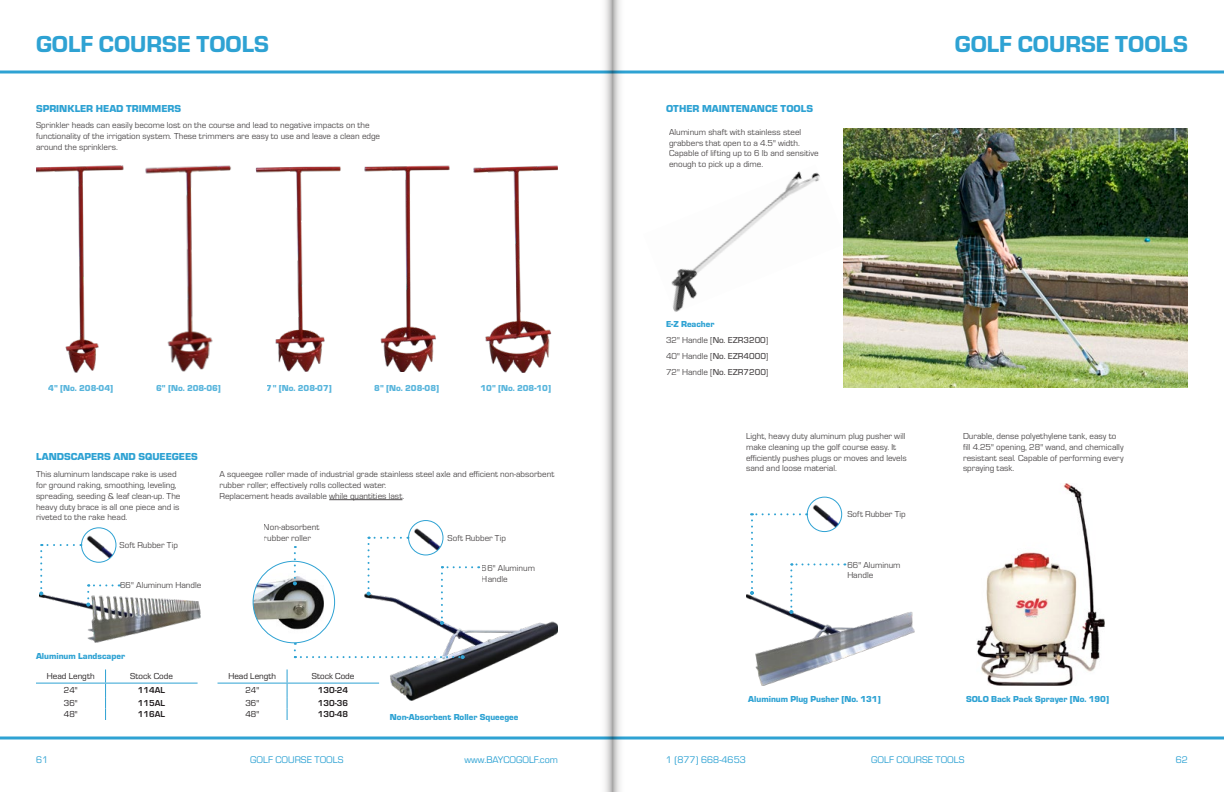
<style>
.page{position:relative;width:1224px;height:792px;background:#fff}
.page>*{position:absolute;margin:0;border:0;box-sizing:border-box;transform-origin:0 0}
.t1{font:24px "Eurostile Hea";color:#2ea2d3}
.t2{font:900 10.5px "Eurostile";color:#2ea2d3}
.t3{font:10px "Eurostile";color:#2ea2d3}
.t4{font:9px/10.8px "Eurostile";color:#231f20}
.t5{font:900 9px "Eurostile";color:#2ea2d3}
.t6{font:700 9px "Eurostile";color:#231f20}
.s1{font-weight:900;color:#2ea2d3}
.s2{font-weight:500}
</style>
<div class="page">
<img style="left:253px;top:561px;width:82px;height:82px;border-radius:41px">
<img style="left:39px;top:595px;width:162px;height:48px">
<img style="left:365px;top:594px;width:193px;height:106px">
<hr style="left:329px;top:499px;width:73px;height:1px;background:#231f20">
<img style="left:82px;top:529px;width:34px;height:33px">
<div style="left:81px;top:528px;width:35px;height:34px;border:1px solid #2ea2d3;border-radius:50%"></div>
<svg style="left:39px;top:544px;width:35px;height:52px"></svg>
<img style="left:409px;top:522px;width:34px;height:33px">
<div style="left:408px;top:520px;width:35px;height:35px;border:1px solid #2ea2d3;border-radius:50%"></div>
<svg style="left:367px;top:537px;width:34px;height:59px"></svg>
<svg style="left:293px;top:546px;width:4px;height:39px"></svg>
<svg style="left:294px;top:643px;width:171px;height:16px"></svg>
<svg style="left:88px;top:584px;width:25px;height:2px"></svg>
<svg style="left:86px;top:592px;width:4px;height:15px"></svg>
<svg style="left:440px;top:566px;width:32px;height:59px"></svg>
<hr style="left:218px;top:683px;width:69px;height:1px;background:#2ea2d3">
<hr style="left:287px;top:683px;width:92px;height:1px;background:#2ea2d3">
<svg style="left:287px;top:669px;width:1px;height:51px"></svg>
<hr style="left:36px;top:683px;width:70px;height:1px;background:#2ea2d3">
<hr style="left:106px;top:683px;width:92px;height:1px;background:#2ea2d3">
<svg style="left:105px;top:669px;width:1px;height:51px"></svg>
<img style="left:36px;top:166px;width:87px;height:206px">
<img style="left:146px;top:166px;width:85px;height:206px">
<img style="left:255px;top:166px;width:86px;height:205px">
<img style="left:364px;top:166px;width:85px;height:206px">
<img style="left:474px;top:166px;width:84px;height:206px">
<img style="left:671px;top:171px;width:149px;height:141px">
<img style="left:977px;top:484px;width:128px;height:202px">
<img style="left:746px;top:595px;width:168px;height:91px">
<img style="left:807px;top:499px;width:35px;height:27px">
<div style="left:807px;top:497px;width:35px;height:35px;border:1px solid #2ea2d3;border-radius:50%"></div>
<svg style="left:750px;top:513px;width:88px;height:101px"></svg>
<img style="left:843px;top:129px;width:345px;height:259px">
<svg style="left:0;top:70px;width:1224px;height:4px"></svg>
<svg style="left:0;top:736px;width:1224px;height:4px"></svg>
<svg style="left:597px;top:0;width:30px;height:792px"></svg>
<h1 class="t1" style="left:36px;top:27px;width:235px">GOLF COURSE TOOLS</h1>
<h1 class="t1" style="left:955px;top:27px;width:235px">GOLF COURSE TOOLS</h1>
<p class="t2" style="left:36px;top:101px;width:147px">SPRINKLER HEAD TRIMMERS</p>
<p class="t4" style="left:36px;top:119px;width:346px">Sprinkler heads can easily become lost on the course and lead to negative impacts on the functionality of the irrigation system. These trimmers are easy to use and leave a clean edge around the sprinklers.</p>
<p class="t5" style="left:48px;top:381px;width:66px">4" [No. 208-04]</p>
<p class="t5" style="left:156px;top:381px;width:66px">6" [No. 208-06]</p>
<p class="t5" style="left:267px;top:381px;width:66px">7" [No. 208-07]</p>
<p class="t5" style="left:374px;top:381px;width:66px">8" [No. 208-08]</p>
<p class="t5" style="left:480px;top:381px;width:72px">10" [No. 208-10]</p>
<p class="t2" style="left:36px;top:449px;width:163px">LANDSCAPERS AND SQUEEGEES</p>
<p class="t4" style="left:36px;top:468px;width:146px">This aluminum landscape rake is used for ground raking, smoothing, leveling, spreading, seeding &amp; leaf clean-up. The heavy duty brace is all one piece and is riveted to the rake head.</p>
<p class="t4" style="left:219px;top:468px;width:336px">A squeegee roller made of industrial grade stainless steel axle and efficient non-absorbent rubber roller; effectively rolls collected water.<br>Replacement heads available while quantities last.</p>
<p class="t4" style="left:120px;top:539px;width:60px">Soft Rubber Tip</p>
<p class="t4" style="left:120px;top:580px;width:83px">66" Aluminum Handle</p>
<p class="t5" style="left:36px;top:650px;width:91px">Aluminum Landscaper</p>
<p class="t4" style="left:47px;top:670px;width:49px">Head Length</p>
<p class="t4" style="left:130px;top:670px;width:44px">Stock Code</p>
<p class="t4" style="left:64px;top:684px;width:15px">24"</p>
<p class="t6" style="left:138px;top:684px;width:29px">114AL</p>
<p class="t4" style="left:64px;top:697px;width:15px">36"</p>
<p class="t6" style="left:138px;top:696px;width:29px">115AL</p>
<p class="t4" style="left:64px;top:708px;width:15px">48"</p>
<p class="t6" style="left:138px;top:708px;width:29px">116AL</p>
<p class="t4" style="left:264px;top:521px;width:57px">Non-absorbent rubber roller</p>
<p class="t4" style="left:228px;top:670px;width:49px">Head Length</p>
<p class="t4" style="left:312px;top:670px;width:44px">Stock Code</p>
<p class="t4" style="left:245px;top:684px;width:15px">24"</p>
<p class="t6" style="left:318px;top:684px;width:32px">130-24</p>
<p class="t4" style="left:245px;top:697px;width:15px">36"</p>
<p class="t6" style="left:318px;top:696px;width:32px">130-36</p>
<p class="t4" style="left:245px;top:708px;width:15px">48"</p>
<p class="t6" style="left:318px;top:708px;width:32px">130-48</p>
<p class="t4" style="left:448px;top:532px;width:60px">Soft Rubber Tip</p>
<p class="t4" style="left:482px;top:562px;width:55px">66" Aluminum<br>Handle</p>
<p class="t5" style="left:390px;top:711px;width:130px">Non-Absorbent Roller Squeegee</p>
<p class="t2" style="left:666px;top:101px;width:149px">OTHER MAINTENANCE TOOLS</p>
<p class="t4" style="left:669px;top:126px;width:151px">Aluminum shaft with stainless steel grabbers that open to a 4.5" width.<br>Capable of lifting up to 6 lb and sensitive enough to pick up a dime.</p>
<p class="t4" style="left:666px;top:315px;width:104px;line-height:16px"><span class="s1">E-Z Reacher<br></span>32" Handle [<span class="s2">No. EZR3200</span>]<br>40" Handle [<span class="s2">No. EZR4000</span>]<br>72" Handle [<span class="s2">No. EZR7200</span>]</p>
<p class="t4" style="left:746px;top:430px;width:162px">Light, heavy duty aluminum plug pusher will make cleaning up the golf course easy. It efficiently pushes plugs or moves and levels sand and loose material.</p>
<p class="t4" style="left:847px;top:508px;width:60px">Soft Rubber Tip</p>
<p class="t4" style="left:847px;top:559px;width:55px">66" Aluminum<br>Handle</p>
<p class="t5" style="left:748px;top:692px;width:134px">Aluminum Plug Pusher [No. 131]</p>
<p class="t4" style="left:963px;top:430px;width:162px">Durable, dense polyethylene tank, easy to fill 4.25" opening, 28" wand, and chemically resistant seal. Capable of performing every spraying task.</p>
<p class="t5" style="left:966px;top:692px;width:145px">SOLO Back Pack Sprayer [No. 190]</p>
<p class="t3" style="left:36px;top:753px;width:14px">61</p>
<p class="t3" style="left:250px;top:753px;width:95px">GOLF COURSE TOOLS</p>
<p class="t3" style="left:465px;top:753px;width:95px">www.BAYCOGOLF.com</p>
<p class="t3" style="left:666px;top:753px;width:82px">1 (877) 668-4653</p>
<p class="t3" style="left:871px;top:753px;width:95px">GOLF COURSE TOOLS</p>
<p class="t3" style="left:1176px;top:753px;width:14px">62</p>
</div>
